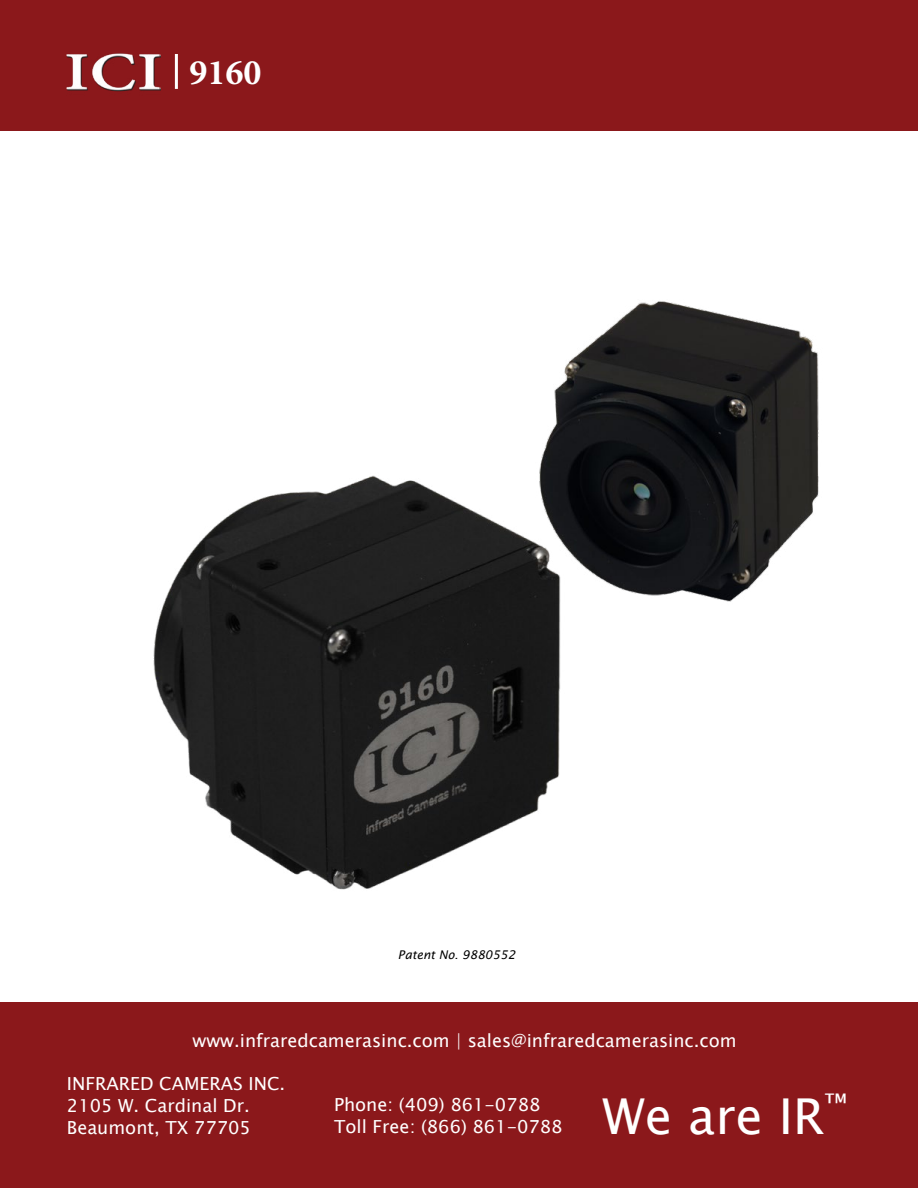
<style>
.page{position:relative;width:918px;height:1188px;background:#fff}
.page>*{position:absolute;margin:0;border:0;box-sizing:border-box;transform-origin:0 0}
.t1{font:49.5px "Lucida Sans Unicode";color:#fff}
.t2{font:700 36px "Minion Pro";color:#fff}
.t3{font:18px/21.6px "Lucida Sans Unicode";color:#fff}
.t4{font:italic 12px "Lucida Sans";color:#000}
</style>
<div class="page">
<img style="left:153px;top:475px;width:408px;height:415px">
<img style="left:529px;top:301px;width:290px;height:313px">
<div style="left:0;top:1002px;width:918px;height:186px;background:#8b181b"></div>
<div style="left:0;top:0;width:918px;height:131px;background:#8b181b"></div>
<img style="left:67px;top:53px;width:94px;height:39px">
<hr style="left:175px;top:54px;width:3px;height:35px;background:#fff">
<h2 class="t2" style="left:190px;top:47px;width:73px">9160</h2>
<p class="t4" style="left:398px;top:948px;width:119px">Patent No. 9880552</p>
<p class="t3" style="left:192px;top:1029px;width:546px">www.infraredcamerasinc.com | sales@infraredcamerasinc.com</p>
<p class="t3" style="left:67px;top:1073px;width:220px">INFRARED CAMERAS INC.<br>2105 W. Cardinal Dr.<br>Beaumont, TX 77705</p>
<p class="t3" style="left:334px;top:1094px;width:230px">Phone: (409) 861-0788<br>Toll Free: (866) 861-0788</p>
<h1 class="t1" style="left:603px;top:1078px;width:245px">We are IR<sup>™</sup></h1>
</div>
